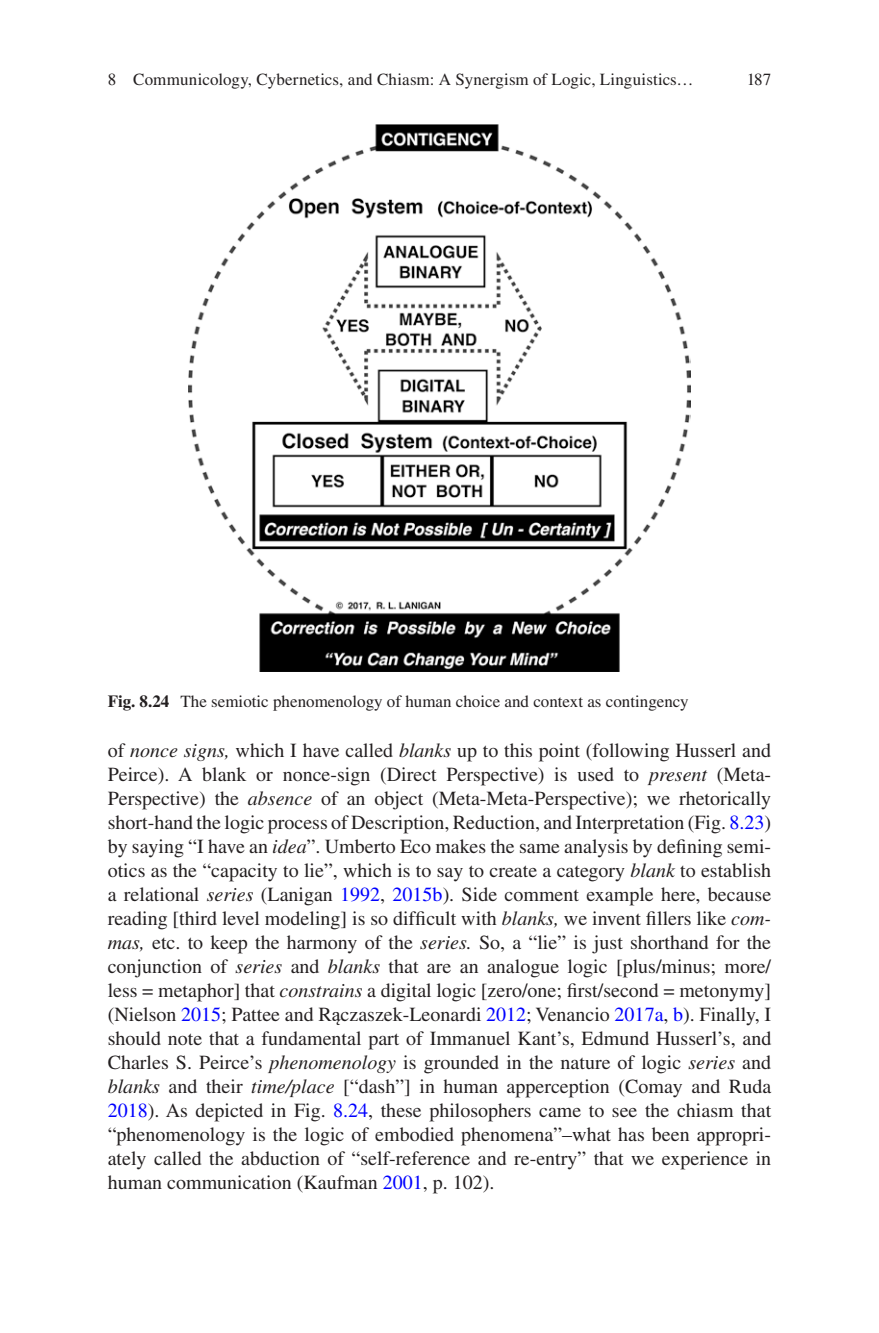
<style>
.page{position:relative;width:879px;height:1333px;background:#fff}
.page>*{position:absolute;margin:0;border:0;box-sizing:border-box;transform-origin:0 0}
.t1{font:20px/24px "Times LT Std";color:#231f20;text-align:justify}
.t2{font:17px "Times LT Std";color:#231f20}
.t3{font:17px "Times LT Std Roman 3";letter-spacing:.005em;color:#231f20}
.s1{font-weight:700}
.s2{font-style:italic}
.s3{color:#00f}
.s4{font-family:"Times New Roman"}
</style>
<div class="page">
<img style="left:189px;top:124px;width:501px;height:547px">
<p class="t3" style="left:108px;top:70px;width:587px">8 Communicology, Cybernetics, and Chiasm: A Synergism of Logic, Linguistics…</p>
<p class="t2" style="left:746px;top:70px;width:26px">187</p>
<p class="t2" style="left:108px;top:692px;width:582px"><span class="s1">Fig. 8.24</span> The semiotic phenomenology of human choice and context as contingency</p>
<p class="t1" style="left:108px;top:738px;width:665px">of <span class="s2">nonce signs,</span> which I have called <span class="s2">blanks</span> up to this point (following Husserl and Peirce). A blank or nonce-sign (Direct Perspective) is used to <span class="s2">present</span> (Meta-Perspective) the <span class="s2">absence</span> of an object (Meta-Meta-Perspective); we rhetorically short-hand the logic process of Description, Reduction, and Interpretation (Fig. <span class="s3">8.23</span>) by saying “I have an <span class="s2">idea</span>”. Umberto Eco makes the same analysis by defining semi&shy;otics as the “capacity to lie”, which is to say to create a category <span class="s2">blank</span> to establish a relational <span class="s2">series</span> (Lanigan <span class="s3">1992</span>, <span class="s3">2015b</span>). Side comment example here, because reading [third level modeling] is so difficult with <span class="s2">blanks,</span> we invent fillers like <span class="s2">com&shy;mas,</span> etc. to keep the harmony of the <span class="s2">series.</span> So, a “lie” is just shorthand for the conjunction of <span class="s2">series</span> and <span class="s2">blanks</span> that are an analogue logic [plus/minus; more/ less = metaphor] that <span class="s2">constrains</span> a digital logic [zero/one; first/second = metonymy] (Nielson <span class="s3">2015</span>; Pattee and R<span class="s4">ą</span>czaszek-Leonardi <span class="s3">2012</span>; Venancio <span class="s3">2017a</span>, <span class="s3">b</span>). Finally, I should note that a fundamental part of Immanuel Kant’s, Edmund Husserl’s, and Charles S. Peirce’s <span class="s2">phenomenology</span> is grounded in the nature of logic <span class="s2">series</span> and <span class="s2">blanks</span> and their <span class="s2">time/place</span> [“dash”] in human apperception (Comay and Ruda <span class="s3">2018</span>). As depicted in Fig. <span class="s3">8.24</span>, these philosophers came to see the chiasm that “phenomenology is the logic of embodied phenomena”–what has been appropri&shy;ately called the abduction of “self-reference and re-entry” that we experience in human communication (Kaufman <span class="s3">2001</span>, p. 102).</p>
</div>
